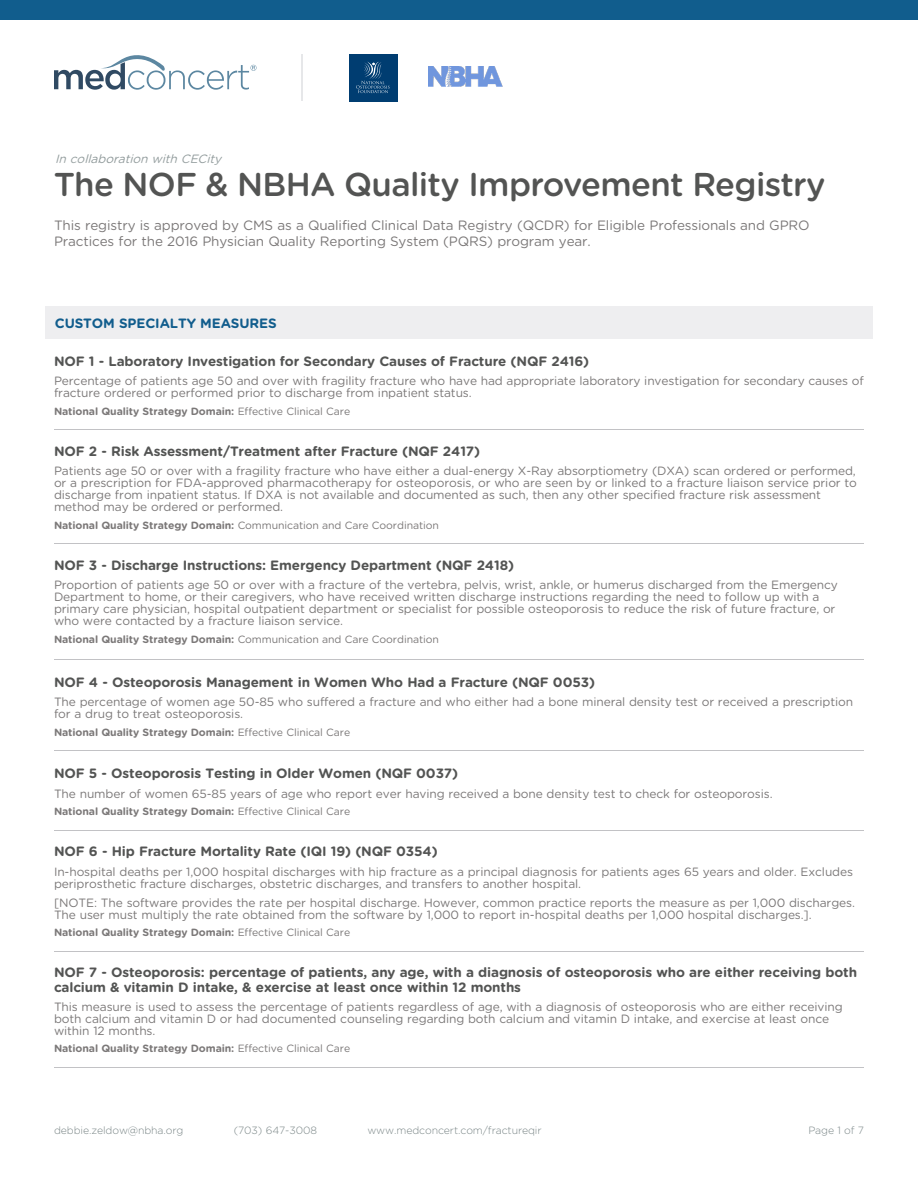
<style>
.page{position:relative;width:918px;height:1188px;background:#fff}
.page>*{position:absolute;margin:0;border:0;box-sizing:border-box;transform-origin:0 0}
.t1{font:500 33px "Gotham Rounded";letter-spacing:-.02em;color:#535453}
.t2{font:700 13.5px/15px "Gotham Rounded";letter-spacing:-.01em;color:#535453}
.t3{font:13.5px/16.5px "Gotham Rounded";letter-spacing:-.01em;color:#7b7878}
.t4{font:700 13.5px "Gotham Rounded";letter-spacing:-.01em;color:#115d8d}
.t5{font:12px/12px "Gotham Rounded";letter-spacing:-.01em;color:#7b7878}
.t6{font:italic 12px "Gotham Rounded";color:#8f999a}
.t7{font:700 10.5px "Gotham Rounded";letter-spacing:-.01em;color:#7b7878}
.t8{font:10.5px "Gotham Rounded";letter-spacing:-.01em;color:#7b7878}
.t9{font:300 10.5px "Gotham Rounded";letter-spacing:-.01em;color:#798586}
.s1{font-weight:400}
.s2{font-weight:700}
</style>
<div class="page">
<hr style="left:54px;top:429px;width:810px;height:1px;background:#c2c2c5">
<div style="left:45px;top:307px;width:828px;height:32px;background:#eeeef0"></div>
<hr style="left:54px;top:543px;width:810px;height:1px;background:#c2c2c5">
<hr style="left:54px;top:659px;width:810px;height:1px;background:#c2c2c5">
<hr style="left:54px;top:750px;width:810px;height:1px;background:#c2c2c5">
<hr style="left:54px;top:830px;width:810px;height:1px;background:#c2c2c5">
<hr style="left:54px;top:951px;width:810px;height:1px;background:#c2c2c5">
<hr style="left:54px;top:1067px;width:810px;height:1px;background:#c2c2c5">
<div style="left:0;top:0;width:918px;height:20px;background:#115d8d"></div>
<svg style="left:54px;top:55px;width:203px;height:35px"></svg>
<div style="left:349px;top:54px;width:49px;height:47px;background:#003d71"></div>
<svg style="left:356px;top:61px;width:34px;height:32px"></svg>
<img style="left:429px;top:66px;width:73px;height:21px">
<hr style="left:302px;top:54px;width:1px;height:46px;background:#e6e7e9">
<p class="t6" style="left:55px;top:150px;width:172px">IncollaborationwithCECity</p>
<p class="t1" style="left:54px;top:161px;width:773px">The NOF &amp; NBHA Quality Improvement Registry</p>
<p class="t3" style="left:54px;top:216px;width:757px">This registry is approved by CMS as a Qualified Clinical Data Registry (QCDR) for Eligible Professionals and GPRO<br>Practices for the 2016 Physician Quality Reporting System (PQRS) program year.</p>
<p class="t4" style="left:55px;top:313px;width:223px">CUSTOM SPECIALTY MEASURES</p>
<p class="t2" style="left:54px;top:353px;width:537px">NOF 1 - Laboratory Investigation for Secondary Causes of Fracture (NQF 2416)</p>
<p class="t5" style="left:54px;top:375px;width:811px">Percentage of patients age 50 and over with fragility fracture who have had appropriate laboratory investigation for secondary causes of fracture ordered or performed prior to discharge from inpatient status.</p>
<p class="t7" style="left:54px;top:403px;width:298px">National Quality Strategy Domain: <span class="s1">Effective Clinical Care</span></p>
<p class="t2" style="left:54px;top:443px;width:428px">NOF 2 - Risk Assessment/Treatment after Fracture (NQF 2417)</p>
<p class="t5" style="left:54px;top:465px;width:805px">Patients age 50 or over with a fragility fracture who have either a dual-energy X-Ray absorptiometry (DXA) scan ordered or performed, or a prescription for FDA-approved pharmacotherapy for osteoporosis, or who are seen by or linked to a fracture liaison service prior to discharge from inpatient status. If DXA is not available and documented as such, then any other specified fracture risk assessment method may be ordered or performed.</p>
<p class="t8" style="left:54px;top:518px;width:386px"><span class="s2">National Quality Strategy Domain:</span> Communication and Care Coordination</p>
<p class="t2" style="left:54px;top:557px;width:462px">NOF 3 - Discharge Instructions: Emergency Department (NQF 2418)</p>
<p class="t5" style="left:54px;top:579px;width:786px">Proportion of patients age 50 or over with a fracture of the vertebra, pelvis, wrist, ankle, or humerus discharged from the Emergency Department to home, or their caregivers, who have received written discharge instructions regarding the need to follow up with a primary care physician, hospital outpatient department or specialist for possible osteoporosis to reduce the risk of future fracture, or who were contacted by a fracture liaison service.</p>
<p class="t8" style="left:54px;top:632px;width:386px"><span class="s2">National Quality Strategy Domain:</span> Communication and Care Coordination</p>
<p class="t2" style="left:54px;top:674px;width:543px">NOF 4 - Osteoporosis Management in Women Who Had a Fracture (NQF 0053)</p>
<p class="t5" style="left:54px;top:696px;width:801px">The percentage of women age 50-85 who suffered a fracture and who either had a bone mineral density test or received a prescription for a drug to treat osteoporosis.</p>
<p class="t7" style="left:54px;top:724px;width:298px">National Quality Strategy Domain: <span class="s1">Effective Clinical Care</span></p>
<p class="t2" style="left:54px;top:766px;width:406px">NOF 5 - Osteoporosis Testing in Older Women (NQF 0037)</p>
<p class="t5" style="left:54px;top:787px;width:720px">The number of women 65-85 years of age who report ever having received a bone density test to check for osteoporosis.</p>
<p class="t7" style="left:54px;top:804px;width:298px">National Quality Strategy Domain: <span class="s1">Effective Clinical Care</span></p>
<p class="t2" style="left:54px;top:844px;width:385px">NOF 6 - Hip Fracture Mortality Rate (IQI 19) (NQF 0354)</p>
<p class="t5" style="left:54px;top:865px;width:801px">In-hospital deaths per 1,000 hospital discharges with hip fracture as a principal diagnosis for patients ages 65 years and older. Excludes periprosthetic fracture discharges, obstetric discharges, and transfers to another hospital.</p>
<p class="t5" style="left:54px;top:896px;width:802px">[NOTE: The software provides the rate per hospital discharge. However, common practice reports the measure as per 1,000 discharges.<br>The user must multiply the rate obtained from the software by 1,000 to report in-hospital deaths per 1,000 hospital discharges.].</p>
<p class="t7" style="left:54px;top:925px;width:298px">National Quality Strategy Domain: <span class="s1">Effective Clinical Care</span></p>
<p class="t2" style="left:54px;top:964px;width:805px">NOF 7 - Osteoporosis: percentage of patients, any age, with a diagnosis of osteoporosis who are either receiving both calcium &amp; vitamin D intake, &amp; exercise at least once within 12 months</p>
<p class="t5" style="left:54px;top:1000px;width:790px">This measure is used to assess the percentage of patients regardless of age, with a diagnosis of osteoporosis who are either receiving both calcium and vitamin D or had documented counseling regarding both calcium and vitamin D intake, and exercise at least once within 12 months.</p>
<p class="t7" style="left:54px;top:1041px;width:298px">National Quality Strategy Domain: <span class="s1">Effective Clinical Care</span></p>
<p class="t9" style="left:54px;top:1123px;width:131px">debbie.zeldow@nbha.org</p>
<p class="t9" style="left:234px;top:1123px;width:85px">(703) 647-3008</p>
<p class="t9" style="left:367px;top:1123px;width:176px">www.medconcert.com/fractureqir</p>
<p class="t9" style="left:808px;top:1123px;width:57px">Page 1 of 7</p>
</div>
